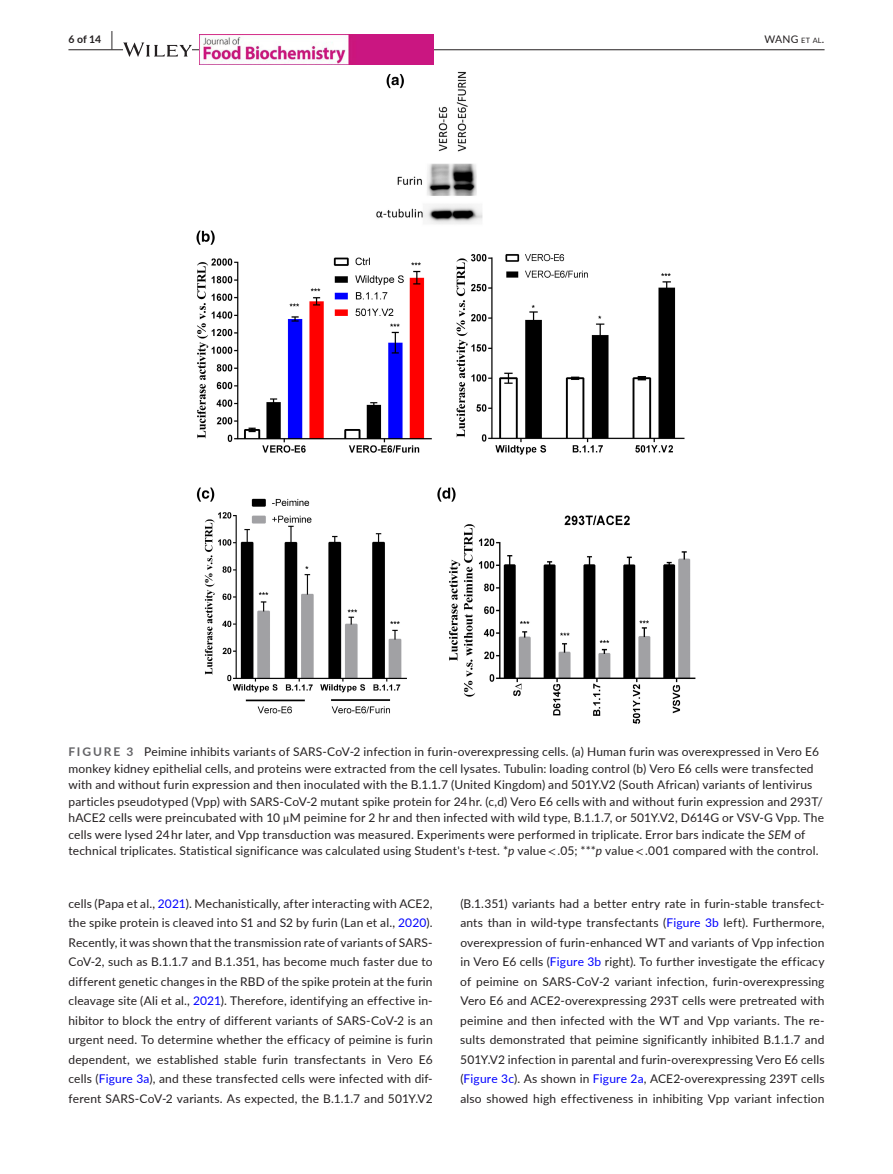
<style>
.page{position:relative;width:893px;height:1174px;background:#fff}
.page>*{position:absolute;margin:0;border:0;box-sizing:border-box;transform-origin:0 0}
.t1{font:12px/19.5px "Lato";letter-spacing:.015em;color:#231f20;text-align:justify}
.t2{font:10.5px "Lato";color:#231f20}
.t3{font:700 10.5px "Lato";color:#231f20}
.s1{font-size:19.5px}
.s2{font-size:7.35px}
.s3{font-weight:700;color:#636366}
.s4{font-family:"STIX"}
.s5{font-style:italic}
.s6{color:#00f}
</style>
<div class="page">
<hr style="left:68px;top:49px;width:756px;height:1px;background:#231f20">
<svg style="left:123px;top:42px;width:69px;height:15px"></svg>
<img style="left:200px;top:35px;width:233px;height:30px">
<img style="left:197px;top:71px;width:499px;height:653px">
<p class="t3" style="left:68px;top:31px;width:46px">6 of 14 <span class="s1">|</span></p>
<p class="t2" style="left:764px;top:31px;width:61px">WANG <span class="s2">et al</span>.</p>
<p class="t1" style="left:68px;top:743px;width:757px;line-height:16.5px;text-align:left"><span class="s3">FIGURE 3</span> Peimine inhibits variants of SARS-CoV-2 infection in furin-overexpressing cells. (a) Human furin was overexpressed in Vero E6 monkey kidney epithelial cells, and proteins were extracted from the cell lysates. Tubulin: loading control (b) Vero E6 cells were transfected with and without furin expression and then inoculated with the B.1.1.7 (United Kingdom) and 501Y.V2 (South African) variants of lentivirus particles pseudotyped (Vpp) with SARS-CoV-2 mutant spike protein for 24 hr. (c,d) Vero E6 cells with and without furin expression and 293T/ hACE2 cells were preincubated with 10 <span class="s4">μ</span>M peimine for 2 hr and then infected with wild type, B.1.1.7, or 501Y.V2, D614G or VSV-G Vpp. The cells were lysed 24 hr later, and Vpp transduction was measured. Experiments were performed in triplicate. Error bars indicate the <span class="s5">SEM</span> of technical triplicates. Statistical significance was calculated using Student's <span class="s5">t</span>-test. *<span class="s5">p</span> value <span class="s4">&lt;</span> .05; ***<span class="s5">p</span> value <span class="s4">&lt;</span> .001 compared with the control.</p>
<p class="t1" style="left:68px;top:893px;width:366px">cells (Papa et al., <span class="s6">2021</span>). Mechanistically, after interacting with ACE2, the spike protein is cleaved into S1 and S2 by furin (Lan et al., <span class="s6">2020</span>).<br>Recently, it was shown that the transmission rate of variants of SARS-CoV-2, such as B.1.1.7 and B.1.351, has become much faster due to different genetic changes in the RBD of the spike protein at the furin cleavage site (Ali et al., <span class="s6">2021</span>). Therefore, identifying an effective in&shy;hibitor to block the entry of different variants of SARS-CoV-2 is an urgent need. To determine whether the efficacy of peimine is furin dependent, we established stable furin transfectants in Vero E6 cells (<span class="s6">Figure 3a</span>), and these transfected cells were infected with dif&shy;ferent SARS-CoV-2 variants. As expected, the B.1.1.7 and 501Y.V2</p>
<p class="t1" style="left:460px;top:893px;width:366px">(B.1.351) variants had a better entry rate in furin-stable transfect&shy;ants than in wild-type transfectants (<span class="s6">Figure 3b</span> left). Furthermore, overexpression of furin-enhanced WT and variants of Vpp infection in Vero E6 cells (<span class="s6">Figure 3b</span> right). To further investigate the efficacy of peimine on SARS-CoV-2 variant infection, furin-overexpressing Vero E6 and ACE2-overexpressing 293T cells were pretreated with peimine and then infected with the WT and Vpp variants. The re&shy;sults demonstrated that peimine significantly inhibited B.1.1.7 and 501Y.V2 infection in parental and furin-overexpressing Vero E6 cells (<span class="s6">Figure 3c</span>). As shown in <span class="s6">Figure 2a</span>, ACE2-overexpressing 239T cells also showed high effectiveness in inhibiting Vpp variant infection</p>
</div>
